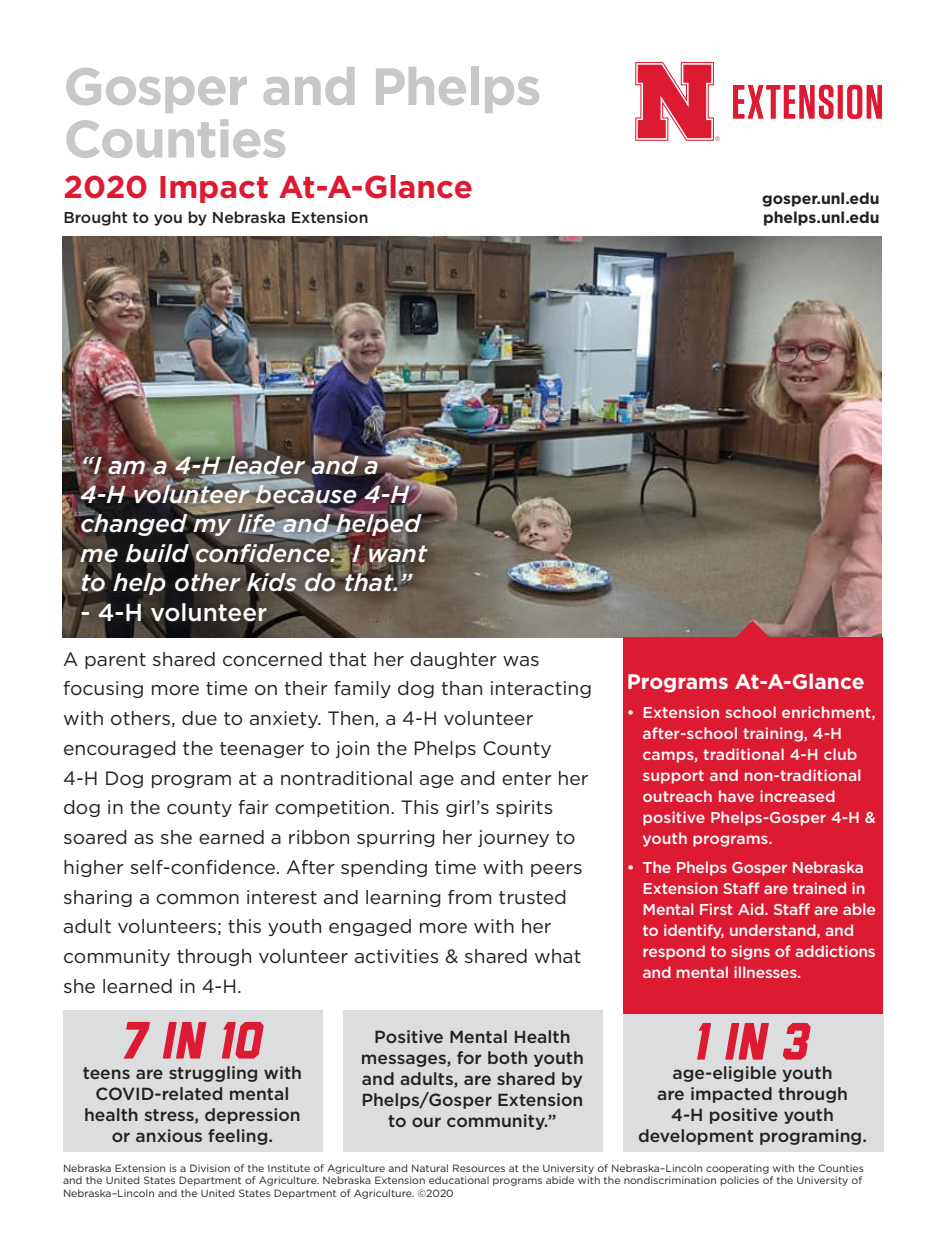
<style>
.page{position:relative;width:945px;height:1260px;background:#fff}
.page>*{position:absolute;margin:0;border:0;box-sizing:border-box;transform-origin:0 0}
.t1{font:700 52.5px/52.5px "Gotham";letter-spacing:-.03em;color:#c7c8ca}
.t2{font:italic 800 52.5px "Liberator";color:#dc1a32}
.t3{font:700 31.5px "Gotham";color:#dc1a32}
.t4{font:italic 500 24.5px/29.4px "Gotham";color:#fff}
.t5{font:500 24.5px "Gotham";color:#fff}
.t6{font:700 21px "Gotham";color:#fff}
.t7{font:19.25px/29.8px "Gotham";color:#231f20}
.t8{font:500 17.5px/21px "Gotham";color:#231f20;text-align:center}
.t9{font:500 15.75px/21px "Gotham";letter-spacing:-.015em;color:#fff}
.t10{font:500 15.75px "Gotham";color:#231f20}
.t11{font:700 15.75px "Gotham";color:#231f20}
.t12{font:10.5px/12.6px "Gotham";color:#231f20}
</style>
<div class="page">
<img style="left:63px;top:236px;width:819px;height:401px">
<div style="left:343px;top:1010px;width:259px;height:142px;background:#dcdddf"></div>
<div style="left:623px;top:1010px;width:261px;height:142px;background:#dcdddf"></div>
<svg style="left:733px;top:85px;width:149px;height:34px"></svg>
<svg style="left:635px;top:62px;width:85px;height:79px"></svg>
<div style="left:624px;top:637px;width:259px;height:377px;background:#dc1a32"></div>
<div style="left:64px;top:438px;width:380px;height:200px;background:#231f20;opacity:.75"></div>
<svg style="left:736px;top:621px;width:33px;height:16px"></svg>
<div style="left:63px;top:1010px;width:259px;height:142px;background:#dcdddf"></div>
<p class="t1" style="left:63px;top:60px;width:480px">Gosper and Phelps<br>Counties</p>
<p class="t3" style="left:63px;top:166px;width:411px">2020 Impact At-A-Glance</p>
<p class="t10" style="left:63px;top:207px;width:307px">Brought to you by Nebraska Extension</p>
<p class="t11" style="left:762px;top:188px;width:119px">gosper.unl.edu</p>
<p class="t11" style="left:763px;top:207px;width:118px">phelps.unl.edu</p>
<p class="t4" style="left:81px;top:450px;width:348px">“I am a 4-H leader and a<br>4-H volunteer because 4-H changed my life and helped me build confidence. I want to help other kids do that.”</p>
<p class="t5" style="left:81px;top:596px;width:188px">- 4-H volunteer</p>
<p class="t7" style="left:63px;top:643px;width:530px">A parent shared concerned that her daughter was focusing more time on their family dog than interacting with others, due to anxiety. Then, a 4-H volunteer encouraged the teenager to join the Phelps County<br>4-H Dog program at a nontraditional age and enter her dog in the county fair competition. This girl’s spirits soared as she earned a ribbon spurring her journey to higher self-confidence. After spending time with peers sharing a common interest and learning from trusted adult volunteers; this youth engaged more with her community through volunteer activities &amp; shared what she learned in 4-H.</p>
<p class="t6" style="left:627px;top:668px;width:239px">Programs At-A-Glance</p>
<p class="t9" style="left:643px;top:702px;width:235px;text-indent:-16px">• Extension school enrichment, after-school training, 4-H camps, traditional 4-H club support and non-traditional outreach have increased positive Phelps-Gosper 4-H &amp; youth programs.</p>
<p class="t9" style="left:643px;top:857px;width:235px;text-indent:-16px">• The Phelps Gosper Nebraska<br>Extension Staff are trained in<br>Mental First Aid. Staff are able to identify, understand, and respond to signs of addictions and mental illnesses.</p>
<p class="t2" style="left:122px;top:1012px;width:142px">7 IN 10</p>
<p class="t2" style="left:695px;top:1013px;width:116px">1 IN 3</p>
<p class="t8" style="left:361px;top:1026px;width:225px">Positive Mental Health messages, for both youth and adults, are shared by<br>Phelps/Gosper Extension</p>
<p class="t8" style="left:388px;top:1110px;width:170px">to our community.”</p>
<p class="t8" style="left:83px;top:1062px;width:221px">teens are struggling with<br>COVID-related mental health stress, depression</p>
<p class="t8" style="left:112px;top:1125px;width:163px">or anxious feeling.</p>
<p class="t8" style="left:673px;top:1062px;width:161px">age-eligible youth</p>
<p class="t8" style="left:657px;top:1083px;width:193px">are impacted through</p>
<p class="t8" style="left:671px;top:1104px;width:164px">4-H positive youth</p>
<p class="t8" style="left:638px;top:1125px;width:230px">development programing.</p>
<p class="t12" style="left:63px;top:1161px;width:803px">Nebraska Extension is a Division of the Institute of Agriculture and Natural Resources at the University of Nebraska–Lincoln cooperating with the Counties and the United States Department of Agriculture. Nebraska Extension educational programs abide with the nondiscrimination policies of the University of<br>Nebraska–Lincoln and the United States Department of Agriculture. ©2020</p>
</div>
